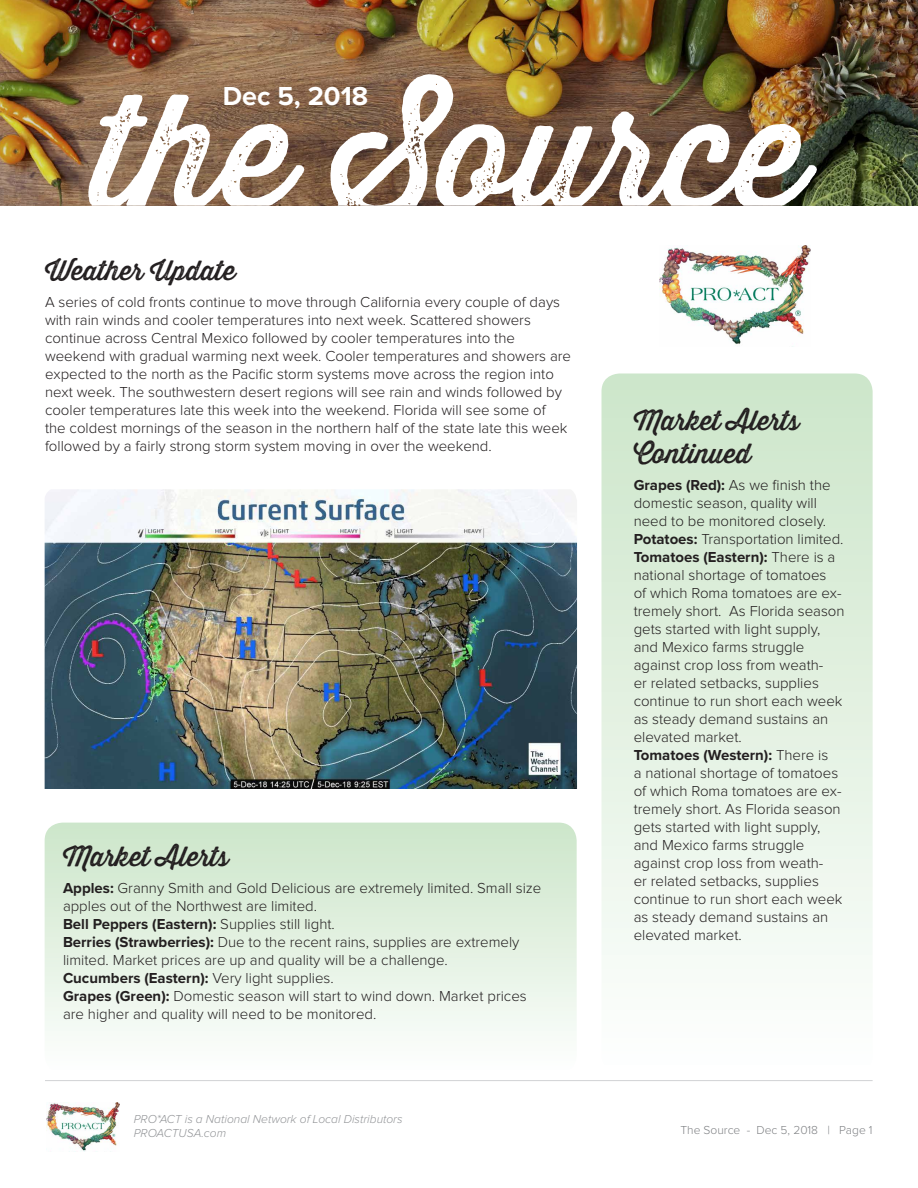
<style>
.page{position:relative;width:918px;height:1188px;background:#fff}
.page>*{position:absolute;margin:0;border:0;box-sizing:border-box;transform-origin:0 0}
.t1{font:27px/32.4px "Thirsty Rough Reg One";color:#231f20}
.t2{font:700 27px "Proxima Nova";color:#fff}
.t3{font:300 15px/18px "Proxima Nova";color:#231f20}
.t4{font:italic 300 12px/14.4px "Proxima Nova";color:#939598}
.t5{font:300 12px "Proxima Nova";color:#808285}
.s1{font-weight:700}
</style>
<div class="page">
<img style="left:46px;top:1102px;width:74px;height:49px">
<hr style="left:45px;top:1080px;width:828px;height:1px;background:#d1d2d4">
<img style="left:0;top:0;width:918px;height:206px">
<img style="left:88px;top:74px;width:729px;height:132px">
<img style="left:660px;top:245px;width:151px;height:100px">
<img style="left:45px;top:489px;width:532px;height:300px">
<svg style="left:602px;top:374px;width:271px;height:581px;background:#e0efde"></svg>
<svg style="left:45px;top:823px;width:532px;height:208px;background:#e0efde"></svg>
<h1 class="t2" style="left:223px;top:76px;width:147px">Dec 5, 2018</h1>
<h1 class="t1" style="left:45px;top:254px;width:192px">Weather Update</h1>
<p class="t3" style="left:45px;top:294px;width:528px">A series of cold fronts continue to move through California every couple of days with rain winds and cooler temperatures into next week. Scattered showers continue across Central Mexico followed by cooler temperatures into the weekend with gradual warming next week. Cooler temperatures and showers are expected to the north as the Pacific storm systems move across the region into next week. The southwestern desert regions will see rain and winds followed by cooler temperatures late this week into the weekend. Florida will see some of<br>the coldest mornings of the season in the northern half of the state late this week followed by a fairly strong storm system moving in over the weekend.</p>
<h1 class="t1" style="left:63px;top:841px;width:167px">Market Alerts</h1>
<p class="t3" style="left:63px;top:880px;width:480px"><span class="s1">Apples:</span> Granny Smith and Gold Delicious are extremely limited. Small size apples out of the Northwest are limited.<br><span class="s1">Bell Peppers (Eastern):</span> Supplies still light.<br><span class="s1">Berries (Strawberries):</span> Due to the recent rains, supplies are extremely limited. Market prices are up and quality will be a challenge.<br><span class="s1">Cucumbers (Eastern):</span> Very light supplies.<br><span class="s1">Grapes (Green):</span> Domestic season will start to wind down. Market prices are higher and quality will need to be monitored.</p>
<p class="t4" style="left:134px;top:1112px;width:270px">PRO*ACT is a National Network of Local Distributors<br>PROACTUSA.com</p>
<h1 class="t1" style="left:634px;top:405px;width:167px">Market Alerts<br>Continued</h1>
<p class="t3" style="left:634px;top:476px;width:212px"><span class="s1">Grapes (Red):</span> As we finish the domestic season, quality will need to be monitored closely.<br><span class="s1">Potatoes:</span> Transportation limited.<br><span class="s1">Tomatoes (Eastern):</span> There is a national shortage of tomatoes<br>of which Roma tomatoes are ex&shy;tremely short. As Florida season gets started with light supply, and Mexico farms struggle against crop loss from weath-<br>er related setbacks, supplies continue to run short each week as steady demand sustains an elevated market.<br><span class="s1">Tomatoes (Western):</span> There is<br>a national shortage of tomatoes of which Roma tomatoes are ex&shy;tremely short. As Florida season gets started with light supply, and Mexico farms struggle against crop loss from weath-<br>er related setbacks, supplies continue to run short each week as steady demand sustains an elevated market.</p>
<p class="t5" style="left:680px;top:1124px;width:194px">The Source - Dec 5, 2018 | Page 1</p>
</div>
